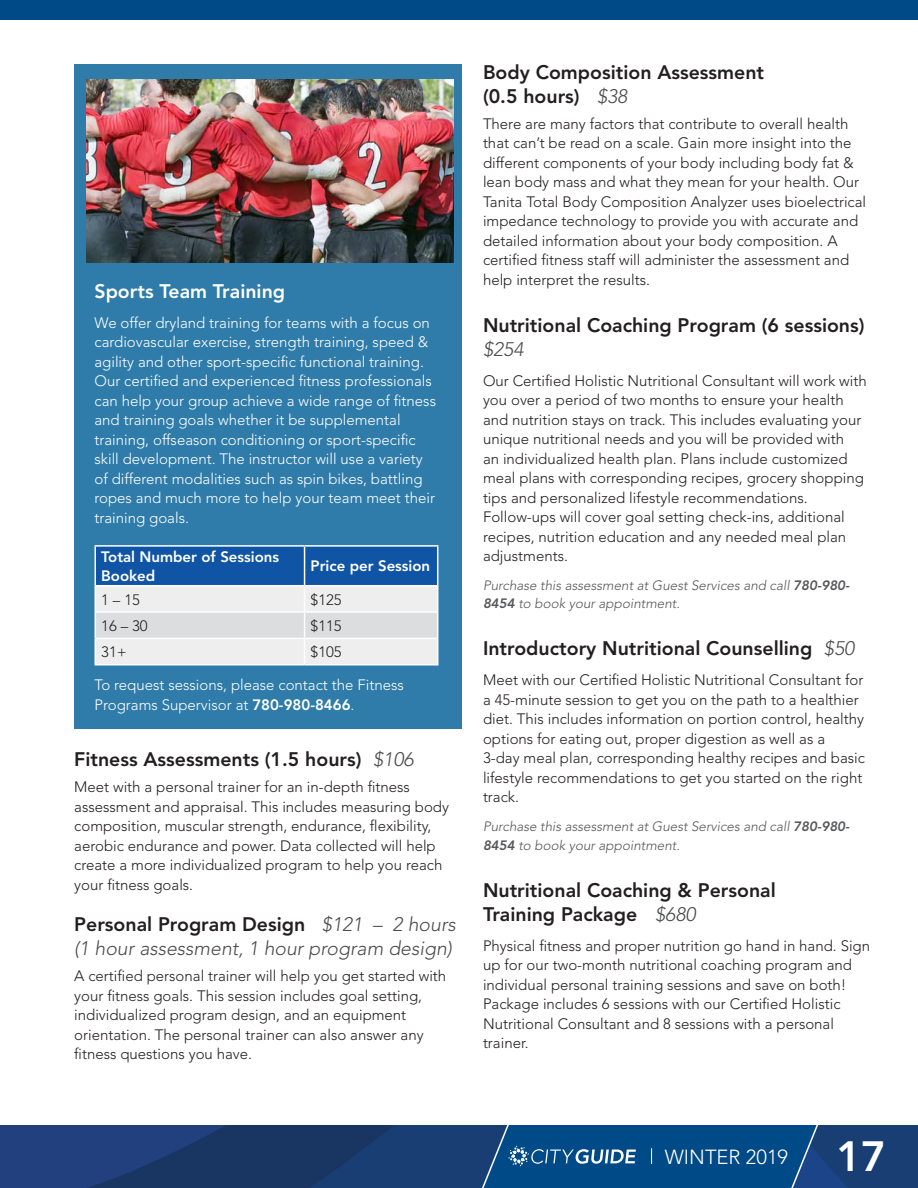
<style>
.page{position:relative;width:918px;height:1188px;background:#fff}
.page>*{position:absolute;margin:0;border:0;box-sizing:border-box;transform-origin:0 0}
.t1{font:300 20.25px "Avenir LT Std";color:#fff}
.heading_4{font:800 19.5px/23.4px "Avenir LT Std";color:#231f20}
.heading_4-2{font:italic 300 19.5px/23.4px "Avenir LT Std";color:#4b4c4d}
.heading_4-3{font:800 19.5px "Avenir LT Std";color:#fff}
.body_copy{font:300 15px/19.5px "Avenir LT Std";color:#231f20}
.body_copy-2{font:300 15px/19.5px "Avenir LT Std";color:#fff}
.table_-_heading_row{font:800 15px/19.5px "Avenir LT Std";color:#fff}
.small_grey{font:italic 300 13.5px/18px "Avenir LT Std";color:#57585a}
.s1{font-weight:800}
.s2{font-weight:300;font-style:italic;color:#4b4c4d}
.s3{font-weight:800;font-style:normal;color:#231f20}
.s4{font-weight:800;font-size:42px}
</style>
<div class="page">
<div style="left:74px;top:64px;width:388px;height:665px;background:#2f7caa"></div>
<hr style="left:94px;top:545px;width:211px;height:2px;background:#fff">
<hr style="left:94px;top:547px;width:2px;height:39px;background:#fff">
<hr style="left:305px;top:545px;width:133px;height:2px;background:#fff">
<hr style="left:94px;top:586px;width:2px;height:26px;background:#fff">
<hr style="left:94px;top:612px;width:2px;height:26px;background:#fff">
<hr style="left:94px;top:638px;width:2px;height:26px;background:#fff">
<hr style="left:94px;top:664px;width:211px;height:2px;background:#fff">
<hr style="left:305px;top:664px;width:133px;height:2px;background:#fff">
<svg style="left:95px;top:546px;width:343px;height:119px;background:#a4bad5"></svg>
<img style="left:86px;top:80px;width:368px;height:182px">
<svg style="left:0;top:19px;width:918px;height:1px"></svg>
<div style="left:0;top:0;width:918px;height:19px;background:#004a87"></div>
<svg style="left:0;top:1125px;width:918px;height:63px;background:#15437a"></svg>
<p class="heading_4-3" style="left:94px;top:279px;width:192px">Sports Team Training</p>
<p class="body_copy-2" style="left:94px;top:313px;width:343px">We offer dryland training for teams with a focus on cardiovascular exercise, strength training, speed &amp; agility and other sport-specific functional training.<br>Our certified and experienced fitness professionals can help your group achieve a wide range of fitness and training goals whether it be supplemental training, offseason conditioning or sport-specific skill development. The instructor will use a variety of different modalities such as spin bikes, battling ropes and much more to help your team meet their training goals.</p>
<p class="table_-_heading_row" style="left:101px;top:547px;width:179px">Total Number of Sessions<br>Booked</p>
<p class="table_-_heading_row" style="left:311px;top:557px;width:121px">Price per Session</p>
<p class="body_copy" style="left:101px;top:590px;width:40px">1 – 15</p>
<p class="body_copy" style="left:311px;top:590px;width:33px">$125</p>
<p class="body_copy" style="left:101px;top:616px;width:48px">16 – 30</p>
<p class="body_copy" style="left:311px;top:616px;width:33px">$115</p>
<p class="body_copy" style="left:101px;top:642px;width:27px">31+</p>
<p class="body_copy" style="left:311px;top:642px;width:33px">$105</p>
<p class="body_copy-2" style="left:94px;top:675px;width:311px">To request sessions, please contact the Fitness<br>Programs Supervisor at <span class="s1">780-980-8466</span>.</p>
<p class="heading_4" style="left:74px;top:748px;width:341px">Fitness Assessments (1.5 hours) <span class="s2">$106</span></p>
<p class="body_copy" style="left:74px;top:778px;width:376px">Meet with a personal trainer for an in-depth fitness assessment and appraisal. This includes measuring body composition, muscular strength, endurance, flexibility, aerobic endurance and power. Data collected will help create a more individualized program to help you reach your fitness goals.</p>
<p class="heading_4-2" style="left:74px;top:913px;width:383px"><span class="s3">Personal Program Design</span> $121 – 2 hours (1 hour assessment, 1 hour program design)</p>
<p class="body_copy" style="left:74px;top:966px;width:374px">A certified personal trainer will help you get started with your fitness goals. This session includes goal setting, individualized program design, and an equipment orientation. The personal trainer can also answer any fitness questions you have.</p>
<p class="heading_4" style="left:483px;top:61px;width:283px">Body Composition Assessment (0.5 hours) <span class="s2">$38</span></p>
<p class="body_copy" style="left:483px;top:114px;width:385px">There are many factors that contribute to overall health that can’t be read on a scale. Gain more insight into the different components of your body including body fat &amp; lean body mass and what they mean for your health. Our Tanita Total Body Composition Analyzer uses bioelectrical impedance technology to provide you with accurate and detailed information about your body composition. A certified fitness staff will administer the assessment and help interpret the results.</p>
<p class="heading_4" style="left:483px;top:314px;width:383px">Nutritional Coaching Program (6 sessions) <span class="s2">$254</span></p>
<p class="body_copy" style="left:483px;top:371px;width:385px">Our Certified Holistic Nutritional Consultant will work with you over a period of two months to ensure your health and nutrition stays on track. This includes evaluating your unique nutritional needs and you will be provided with<br>an individualized health plan. Plans include customized meal plans with corresponding recipes, grocery shopping tips and personalized lifestyle recommendations.<br>Follow-ups will cover goal setting check-ins, additional recipes, nutrition education and any needed meal plan adjustments.</p>
<p class="small_grey" style="left:483px;top:576px;width:368px">Purchase this assessment at Guest Services and call <span class="s1">780-980-<br>8454</span> to book your appointment.</p>
<p class="heading_4" style="left:483px;top:637px;width:373px">Introductory Nutritional Counselling <span class="s2">$50</span></p>
<p class="body_copy" style="left:483px;top:670px;width:384px">Meet with our Certified Holistic Nutritional Consultant for a 45-minute session to get you on the path to a healthier diet. This includes information on portion control, healthy options for eating out, proper digestion as well as a 3-day meal plan, corresponding healthy recipes and basic lifestyle recommendations to get you started on the right track.</p>
<p class="small_grey" style="left:483px;top:816px;width:368px;line-height:19.5px">Purchase this assessment at Guest Services and call <span class="s1">780-980-<br>8454</span> to book your appointment.</p>
<p class="heading_4" style="left:483px;top:879px;width:294px">Nutritional Coaching &amp; Personal<br>Training Package <span class="s2">$680</span></p>
<p class="body_copy" style="left:483px;top:936px;width:389px">Physical fitness and proper nutrition go hand in hand. Sign up for our two-month nutritional coaching program and individual personal training sessions and save on both!<br>Package includes 6 sessions with our Certified Holistic Nutritional Consultant and 8 sessions with a personal trainer.</p>
<h1 class="t1" style="left:665px;top:1145px;width:223px">WINTER 2019 <span class="s4">17</span></h1>
</div>
